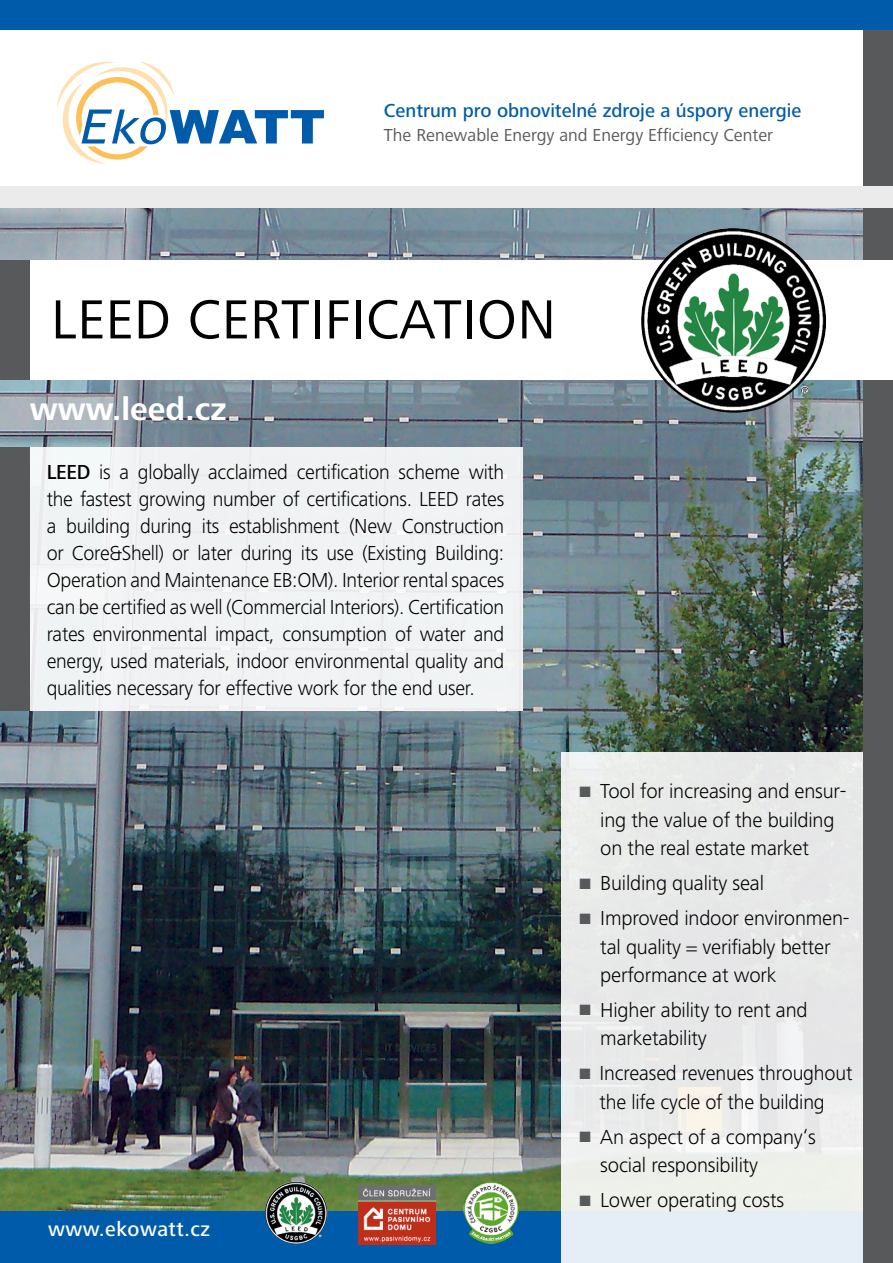
<style>
.page{position:relative;width:893px;height:1263px;background:#fff}
.page>*{position:absolute;margin:0;border:0;box-sizing:border-box;transform-origin:0 0}
.t1{font:57px "Frutiger Next LTCE";letter-spacing:.055em;color:#000}
.t2{font:700 33px "Frutiger Next LTCE";color:#fff}
.t3{font:300 21px/27px "Frutiger Next LTCE";letter-spacing:-.01em;color:#000}
.t4{font:500 21px "Frutiger Next LTCE";letter-spacing:.02em;color:#fff}
.t5{font:500 19.5px "Frutiger Next LTCE";color:#005cab}
.t6{font:18px "Frutiger Next LTCE";color:#58595b}
.s1{font-weight:500}
.s2{color:#58595b}
</style>
<div class="page">
<img style="left:0;top:207px;width:863px;height:1005px">
<div style="left:0;top:1212px;width:893px;height:51px;background:#005cab"></div>
<div style="left:863px;top:20px;width:30px;height:1243px;background:#58595b"></div>
<div style="left:0;top:0;width:893px;height:30px;background:#005cab"></div>
<div style="left:561px;top:753px;width:302px;height:510px;background:linear-gradient(to right,#eaeceb,#e8eaea)"></div>
<div style="left:0;top:186px;width:893px;height:21px;background:#ebebec"></div>
<div style="left:0;top:261px;width:893px;height:119px;background:#fff"></div>
<div style="left:30px;top:447px;width:493px;height:264px;background:#f0f3f4"></div>
<div style="left:0;top:447px;width:30px;height:264px;background:#58595b"></div>
<svg style="left:57px;top:61px;width:267px;height:103px"></svg>
<div style="left:0;top:261px;width:30px;height:119px;background:#58595b"></div>
<img style="left:640px;top:228px;width:187px;height:185px">
<img style="left:358px;top:1186px;width:78px;height:59px">
<img style="left:463px;top:1181px;width:55px;height:63px">
<img style="left:265px;top:1181px;width:63px;height:63px">
<p class="t5" style="left:384px;top:99px;width:419px">Centrum pro obnovitelné zdroje a úspory energie</p>
<p class="t6" style="left:384px;top:125px;width:391px">The Renewable Energy and Energy Efficiency Center</p>
<h1 class="t1" style="left:51px;top:287px;width:506px">leed Certification</h1>
<h2 class="t2" style="left:30px;top:391px;width:198px">www.leed.cz</h2>
<p class="t3" style="left:47px;top:459px;width:459px;text-align:justify"><span class="s1">LEED</span> is a globally acclaimed certification scheme with the fastest growing number of certifications. LEED rates a building during its establishment (New Construction or Core&amp;Shell) or later during its use (Existing Building:<br>Operation and Maintenance EB:OM). Interior rental spaces can be certified as well (Commercial Interiors). Certification rates environmental impact, consumption of water and energy, used materials, indoor environmental quality and qualities necessary for effective work for the end user.</p>
<p class="t4" style="left:48px;top:1217px;width:163px">www.ekowatt.cz</p>
<p class="t3" style="left:600px;top:777px;width:248px;line-height:28.5px;text-indent:-21px"><span class="s2">■</span> Tool for increasing and ensur&shy;ing the value of the building on the real estate market</p>
<p class="t3" style="left:579px;top:870px;width:186px"><span class="s2">■</span> Building quality seal</p>
<p class="t3" style="left:600px;top:904px;width:251px;line-height:28.5px;text-indent:-21px"><span class="s2">■</span> Improved indoor environmen&shy;tal quality = verifiably better performance at work</p>
<p class="t3" style="left:600px;top:996px;width:209px;line-height:28.5px;text-indent:-21px"><span class="s2">■</span> Higher ability to rent and marketability</p>
<p class="t3" style="left:579px;top:1059px;width:275px;line-height:28.5px;text-align:center"><span class="s2">■</span> Increased revenues throughout the life cycle of the building</p>
<p class="t3" style="left:600px;top:1122px;width:217px;line-height:28.5px;text-indent:-21px"><span class="s2">■</span> An aspect of a company‘s social responsibility</p>
<p class="t3" style="left:579px;top:1187px;width:207px"><span class="s2">■</span> Lower operating costs</p>
</div>
